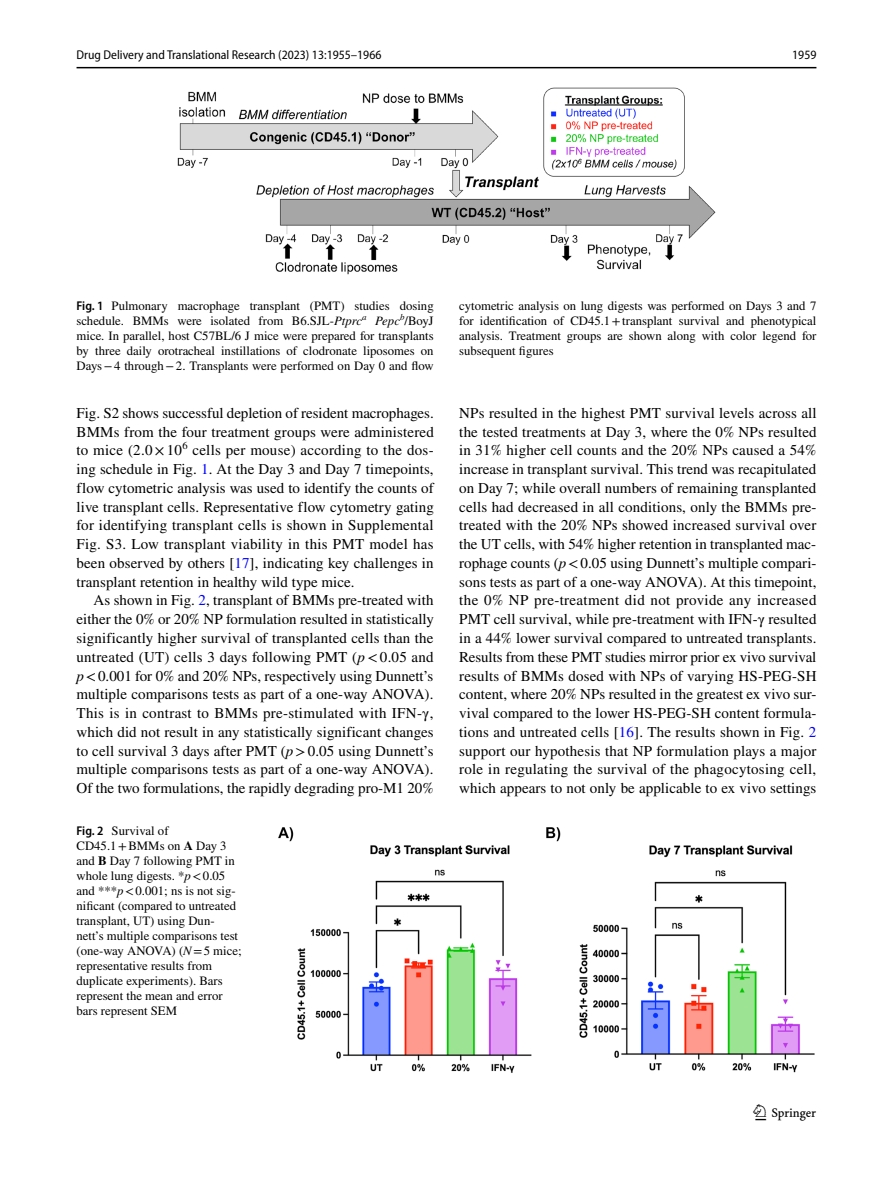
<style>
.page{position:relative;width:893px;height:1187px;background:#fff}
.page>*{position:absolute;margin:0;border:0;box-sizing:border-box;transform-origin:0 0}
.t1{font:22.5px "Springnew Regular 3";color:#000}
.t2{font:15px/18.8px "STIX";letter-spacing:.005em;color:#000;text-align:justify}
.t3{font:12.75px/15px "STIX";color:#000;text-align:justify}
.t4{font:semi-condensed 12.75px "Myriad Pro";color:#000}
.s1{font-family:"Myriad Pro";font-weight:600;font-stretch:semi-condensed}
.s2{font-style:italic}
.s3{color:#00f}
.s4{font-weight:700}
</style>
<div class="page">
<hr style="left:77px;top:67px;width:739px;height:1px;background:#000">
<img style="left:177px;top:87px;width:539px;height:188px">
<img style="left:278px;top:827px;width:537px;height:246px">
<p class="t4" style="left:77px;top:48px;width:306px">Drug Delivery and Translational Research (2023) 13:1955–1966</p>
<p class="t4" style="left:792px;top:48px;width:26px">1959</p>
<p class="t3" style="left:77px;top:299px;width:359px"><span class="s1">Fig. 1</span> Pulmonary macrophage transplant (PMT) studies dosing schedule. BMMs were isolated from B6.SJL-<span class="s2">Ptprc</span><sup>a</sup> <span class="s2">Pepc</span><sup>b</sup>/BoyJ mice. In parallel, host C57BL/6 J mice were prepared for transplants by three daily orotracheal instillations of clodronate liposomes on Days−4 through−2. Transplants were performed on Day 0 and flow</p>
<p class="t3" style="left:459px;top:299px;width:359px">cytometric analysis on lung digests was performed on Days 3 and 7 for identification of CD45.1+transplant survival and phenotypical analysis. Treatment groups are shown along with color legend for subsequent figures</p>
<p class="t2" style="left:77px;top:404px;width:359px">Fig. S2 shows successful depletion of resident macrophages.<br>BMMs from the four treatment groups were administered to mice (2.0× -10<sup>6</sup> cells per mouse) according to the dos&shy;ing schedule in Fig. <span class="s3">1</span>. At the Day 3 and Day 7 timepoints, flow cytometric analysis was used to identify the counts of live transplant cells. Representative flow cytometry gating for identifying transplant cells is shown in Supplemental Fig. S3. Low transplant viability in this PMT model has been observed by others [<span class="s3">17</span>], indicating key challenges in transplant retention in healthy wild type mice.</p>
<p class="t2" style="left:77px;top:592px;width:359px;text-indent:17px">As shown in Fig. <span class="s3">2</span>, transplant of BMMs pre-treated with either the 0% or 20% NP formulation resulted in statistically significantly higher survival of transplanted cells than the untreated (UT) cells 3 days following PMT (<span class="s2">p</span>&lt;0.05 and <span class="s2">p</span>&lt;0.001 for 0% and 20% NPs, respectively using Dunnett’s multiple comparisons tests as part of a one-way ANOVA).<br>This is in contrast to BMMs pre-stimulated with IFN-γ, which did not result in any statistically significant changes to cell survival 3 days after PMT (<span class="s2">p</span>&gt;0.05 using Dunnett’s multiple comparisons tests as part of a one-way ANOVA).<br>Of the two formulations, the rapidly degrading pro-M1 20%</p>
<p class="t3" style="left:77px;top:823px;width:167px;text-align:left"><span class="s1">Fig. 2</span> Survival of<br>CD45.1+BMMs on <span class="s4">A</span> Day 3 and <span class="s4">B</span> Day 7 following PMT in whole lung digests. *<span class="s2">p</span>&lt;0.05 and ***<span class="s2">p</span>&lt;0.001; ns is not sig&shy;nificant (compared to untreated transplant, UT) using Dun&shy;nett’s multiple comparisons test (one-way ANOVA) (<span class="s2">N</span>=5 mice; representative results from duplicate experiments). Bars represent the mean and error bars represent SEM</p>
<p class="t2" style="left:459px;top:404px;width:359px">NPs resulted in the highest PMT survival levels across all the tested treatments at Day 3, where the 0% NPs resulted in 31% higher cell counts and the 20% NPs caused a 54% increase in transplant survival. This trend was recapitulated on Day 7; while overall numbers of remaining transplanted cells had decreased in all conditions, only the BMMs pre&shy;treated with the 20% NPs showed increased survival over the UT cells, with 54% higher retention in transplanted mac&shy;rophage counts (<span class="s2">p</span>&lt;0.05 using Dunnett’s multiple compari&shy;sons tests as part of a one-way ANOVA). At this timepoint, the 0% NP pre-treatment did not provide any increased PMT cell survival, while pre-treatment with IFN-γ resulted in a 44% lower survival compared to untreated transplants.<br>Results from these PMT studies mirror prior ex vivo survival results of BMMs dosed with NPs of varying HS-PEG-SH content, where 20% NPs resulted in the greatest ex vivo sur&shy;vival compared to the lower HS-PEG-SH content formula&shy;tions and untreated cells [<span class="s3">16</span>]. The results shown in Fig. <span class="s3">2 </span>support our hypothesis that NP formulation plays a major role in regulating the survival of the phagocytosing cell, which appears to not only be applicable to ex vivo settings</p>
<h1 class="t1" style="left:755px;top:1104px;width:62px">1 3</h1>
</div>
